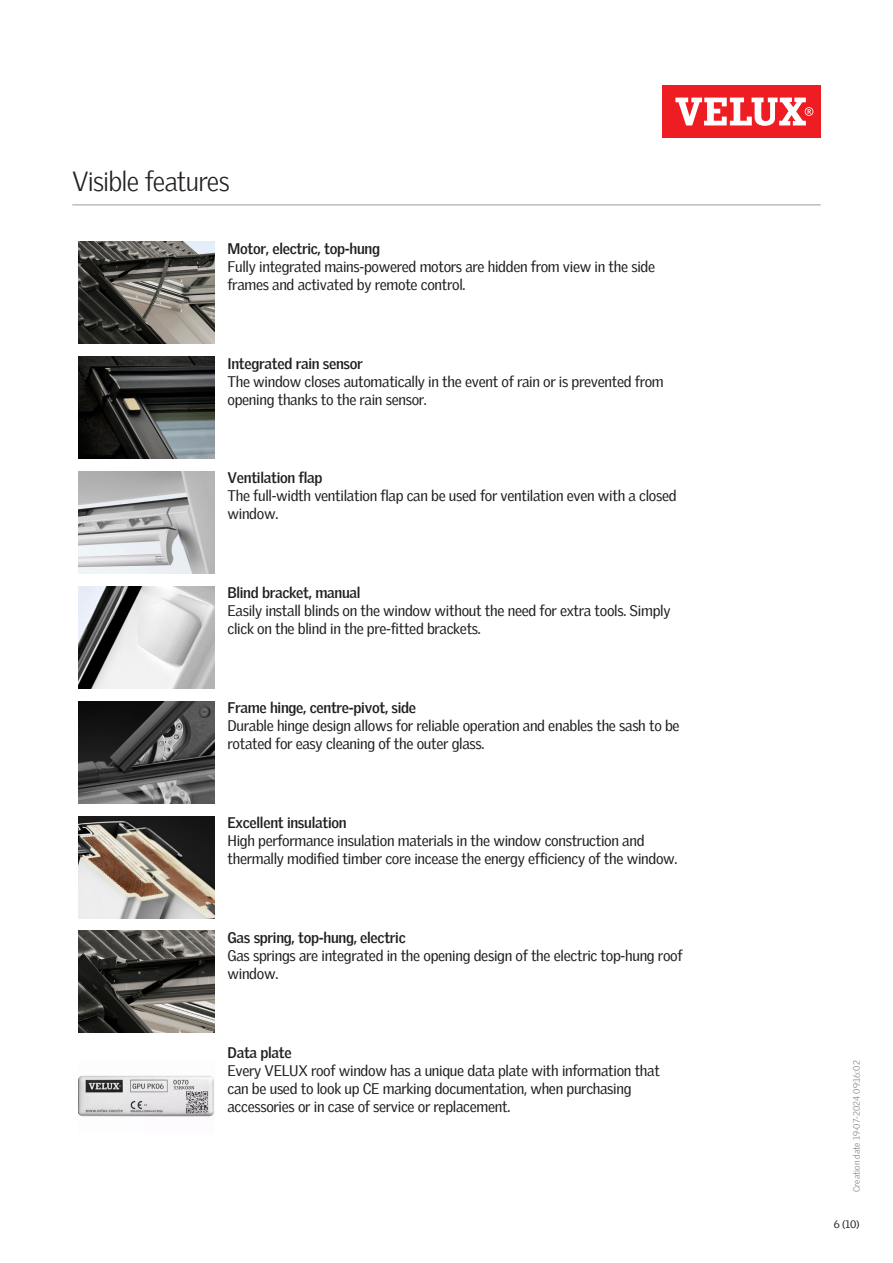
<style>
.page{position:relative;width:893px;height:1263px;background:#fff}
.page>*{position:absolute;margin:0;border:0;box-sizing:border-box;transform-origin:0 0}
.Headline_With_Line_B{font:300 27px "Velux Gothic";letter-spacing:-.03em;color:#231f20}
.Body_Heading{font:15px/18px "Velux Gothic";letter-spacing:-.02em;color:#231f20}
.t1{font:10.5px "Velux Gothic";color:#231f20}
.t2{font:300 9px "Velux Gothic";color:#7c7e81}
.s1{font-weight:700}
</style>
<div class="page">
<div style="left:662px;top:85px;width:159px;height:53px;background:#ee1d23"></div>
<svg style="left:675px;top:98px;width:138px;height:28px"></svg>
<hr style="left:72px;top:204px;width:749px;height:2px;background:#bcbdbb">
<img style="left:79px;top:242px;width:136px;height:102px">
<img style="left:79px;top:357px;width:136px;height:102px">
<img style="left:79px;top:471px;width:136px;height:103px">
<img style="left:79px;top:586px;width:136px;height:102px">
<img style="left:79px;top:701px;width:136px;height:102px">
<img style="left:79px;top:816px;width:136px;height:102px">
<img style="left:79px;top:931px;width:136px;height:102px">
<img style="left:79px;top:1075px;width:135px;height:42px">
<p class="Headline_With_Line_B" style="left:72px;top:161px;width:159px">Visible features</p>
<p class="Body_Heading" style="left:227px;top:238px;width:429px"><span class="s1">Motor, electric, top-hung<br></span>Fully integrated mains-powered motors are hidden from view in the side frames and activated by remote control.</p>
<p class="Body_Heading" style="left:227px;top:353px;width:438px"><span class="s1">Integrated rain sensor<br></span>The window closes automatically in the event of rain or is prevented from opening thanks to the rain sensor.</p>
<p class="Body_Heading" style="left:227px;top:468px;width:451px"><span class="s1">Ventilation flap<br></span>The full-width ventilation flap can be used for ventilation even with a closed window.</p>
<p class="Body_Heading" style="left:227px;top:582px;width:445px"><span class="s1">Blind bracket, manual<br></span>Easily install blinds on the window without the need for extra tools. Simply click on the blind in the pre-fitted brackets.</p>
<p class="Body_Heading" style="left:227px;top:697px;width:454px"><span class="s1">Frame hinge, centre-pivot, side<br></span>Durable hinge design allows for reliable operation and enables the sash to be rotated for easy cleaning of the outer glass.</p>
<p class="Body_Heading" style="left:227px;top:812px;width:452px"><span class="s1">Excellent insulation<br></span>High performance insulation materials in the window construction and thermally modified timber core incease the energy efficiency of the window.</p>
<p class="Body_Heading" style="left:227px;top:927px;width:457px"><span class="s1">Gas spring, top-hung, electric<br></span>Gas springs are integrated in the opening design of the electric top-hung roof window.</p>
<p class="Body_Heading" style="left:227px;top:1042px;width:434px"><span class="s1">Data plate<br></span>Every VELUX roof window has a unique data plate with information that can be used to look up CE marking documentation, when purchasing accessories or in case of service or replacement.</p>
<p class="t2" style="left:850px;top:1192px;width:133px;rotate:-90deg">Creation date 19-07-2024 09:16:02</p>
<p class="t1" style="left:834px;top:1216px;width:27px">6 (10)</p>
</div>
